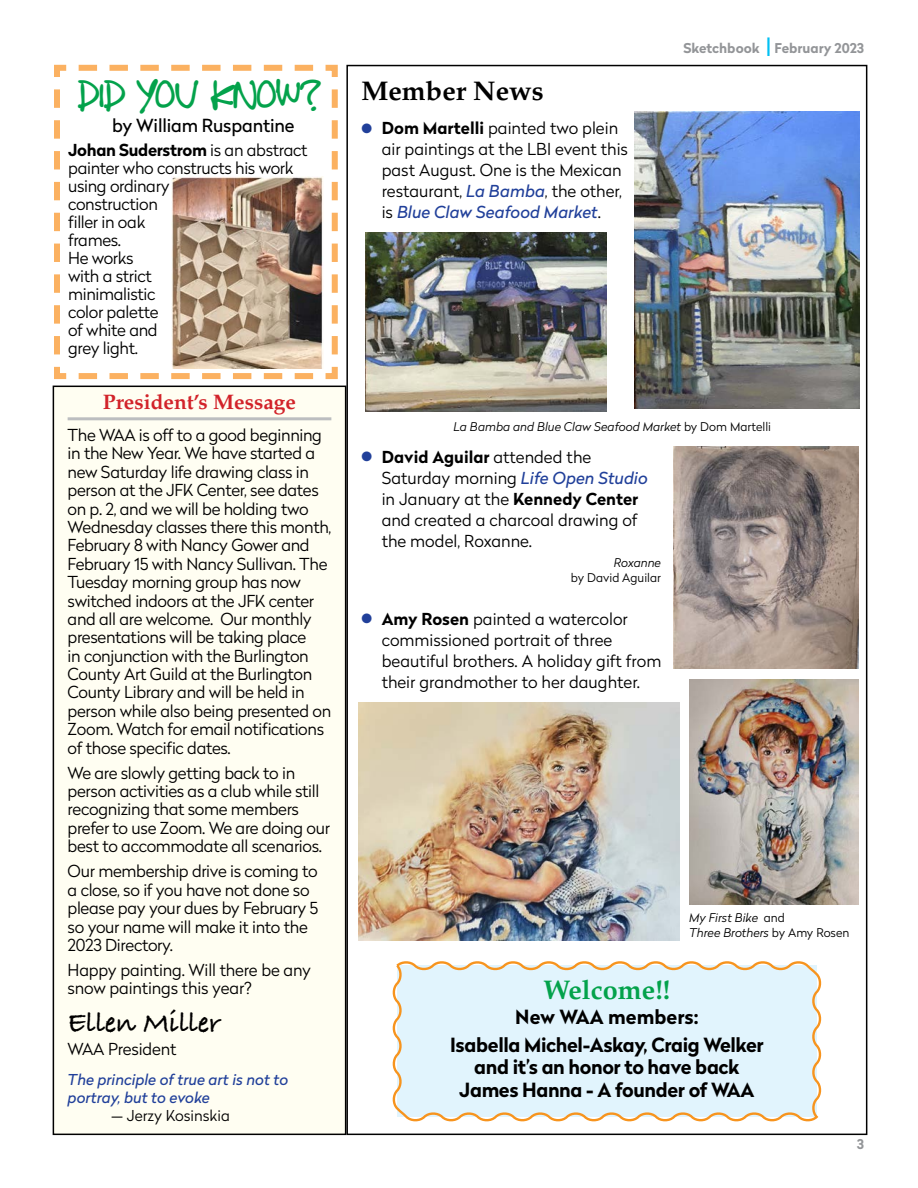
<style>
.page{position:relative;width:918px;height:1188px;background:#fff}
.page>*{position:absolute;margin:0;border:0;box-sizing:border-box;transform-origin:0 0}
.t1{font:42px "Gregs Other Hand";letter-spacing:-.01em;color:#03a24b}
.t2{font:700 30px "Bradley Hand ITCTT";letter-spacing:-.01em;color:#000}
.t3{font:700 27px "Palatino";color:#000}
.t4{font:700 27px "Palatino";color:#03a24b}
.t5{font:700 21px "Palatino";color:#d2232a}
.t6{font:700 19.5px/27.9px "Radikal";letter-spacing:-.02em;color:#000;text-align:center}
.t7{font:18px "Radikal";letter-spacing:-.01em;color:#000}
.t8{font:300 16.5px/18.5px "Radikal";letter-spacing:-.02em;color:#000}
.t9{font:300 16.5px/21px "Radikal";color:#000}
.t10{font:italic 15px/18px "Radikal";color:#21409a}
.t11{font:300 15px "Radikal";color:#000}
.t12{font:700 13.5px "Radikal";color:#939598}
.t13{font:italic 300 12px/15px "Radikal";color:#000}
.t14{font:300 12px "Radikal";color:#000}
.s1{font-weight:700}
.s2{color:#21409a}
.s3{font-weight:400;font-style:italic;color:#21409a}
.s4{font-weight:400;font-size:25.2px;color:#00c0f3}
.s5{font-style:normal}
</style>
<div class="page">
<div style="left:52px;top:385px;width:295px;height:751px;background:#fffef2"></div>
<svg style="left:54px;top:64px;width:284px;height:316px"></svg>
<img style="left:172px;top:176px;width:152px;height:193px">
<img style="left:365px;top:232px;width:242px;height:179px">
<img style="left:634px;top:111px;width:226px;height:298px">
<img style="left:673px;top:446px;width:186px;height:223px">
<img style="left:689px;top:680px;width:170px;height:224px">
<img style="left:358px;top:702px;width:322px;height:238px">
<svg style="left:392px;top:961px;width:430px;height:161px;background:#e3f0f3"></svg>
<h1 class="t1" style="left:80px;top:71px;width:241px">DID YOU KNOW?</h1>
<p class="t7" style="left:112px;top:113px;width:184px">by William Ruspantine</p>
<p class="t8" style="left:68px;top:140px;width:241px;line-height:18px"><span class="s1">Johan Suderstrom</span> is an abstract painter who constructs his work using ordinary<br>construction<br>filler in oak<br>frames.<br>He works<br>with a strict<br>minimalistic<br>color palette<br>of white and<br>grey light.</p>
<p class="t5" style="left:103px;top:390px;width:195px">President’s Message</p>
<p class="t8" style="left:68px;top:425px;width:265px">The WAA is off to a good beginning in the New Year. We have started a new Saturday life drawing class in person at the JFK Center, see dates on p. 2, and we will be holding two Wednesday classes there this month, February 8 with Nancy Gower and February 15 with Nancy Sullivan. The Tuesday morning group has now switched indoors at the JFK center and all are welcome. Our monthly presentations will be taking place<br>in conjunction with the Burlington County Art Guild at the Burlington County Library and will be held in person while also being presented on Zoom. Watch for email notifications of those specific dates.</p>
<p class="t8" style="left:68px;top:763px;width:264px">We are slowly getting back to in person activities as a club while still recognizing that some members prefer to use Zoom. We are doing our best to accommodate all scenarios.</p>
<p class="t8" style="left:68px;top:861px;width:252px">Our membership drive is coming to a close, so if you have not done so please pay your dues by February 5 so your name will make it into the<br>2023 Directory.</p>
<p class="t8" style="left:68px;top:960px;width:245px">Happy painting. Will there be any snow paintings this year?</p>
<h2 class="t2" style="left:68px;top:1000px;width:154px">Ellen Miller</h2>
<p class="t8" style="left:68px;top:1039px;width:110px">WAA President</p>
<p class="t10" style="left:68px;top:1070px;width:222px">The principle of true art is not to portray, but to evoke</p>
<p class="t11" style="left:111px;top:1105px;width:120px">— Jerzy Kosinskia</p>
<h3 class="t3" style="left:361px;top:75px;width:184px">Member News</h3>
<p class="t9" style="left:382px;top:117px;width:248px;text-indent:-20px"><span class="s2">●</span> <span class="s1">Dom Martelli</span> painted two plein air paintings at the LBI event this past August. One is the Mexican restaurant, <span class="s3">La Bamba</span>, the other, is <span class="s3">Blue Claw Seafood Market</span>.</p>
<p class="t12" style="left:683px;top:39px;width:182px">Sketchbook <span class="s4">I</span> February 2023</p>
<p class="t13" style="left:453px;top:418px;width:319px">La Bamba and Blue Claw Seafood Market <span class="s5">by Dom Martelli</span></p>
<p class="t9" style="left:382px;top:445px;width:268px;text-indent:-20px"><span class="s2">●</span> <span class="s1">David Aguilar</span> attended the<br>Saturday morning <span class="s3">Life Open Studio </span>in January at the <span class="s1">Kennedy Center </span>and created a charcoal drawing of the model, Roxanne.</p>
<p class="t13" style="left:614px;top:555px;width:49px">Roxanne</p>
<p class="t14" style="left:571px;top:569px;width:92px">by David Aguilar</p>
<p class="t9" style="left:382px;top:607px;width:281px;text-indent:-20px"><span class="s2">●</span> <span class="s1">Amy Rosen</span> painted a watercolor commissioned portrait of three beautiful brothers. A holiday gift from their grandmother to her daughter.</p>
<p class="t13" style="left:689px;top:909px;width:162px">My First Bike <span class="s5">and<br></span>Three Brothers <span class="s5">by Amy Rosen</span></p>
<h3 class="t4" style="left:543px;top:974px;width:129px">Welcome!!</h3>
<p class="t6" style="left:450px;top:1002px;width:315px">New WAA members:<br>Isabella Michel-Askay, Craig Welker</p>
<p class="t6" style="left:459px;top:1055px;width:297px;line-height:22.5px">and it’s an honor to have back<br>James Hanna - A founder of WAA</p>
<p class="t12" style="left:857px;top:1134px;width:9px">3</p>
</div>
